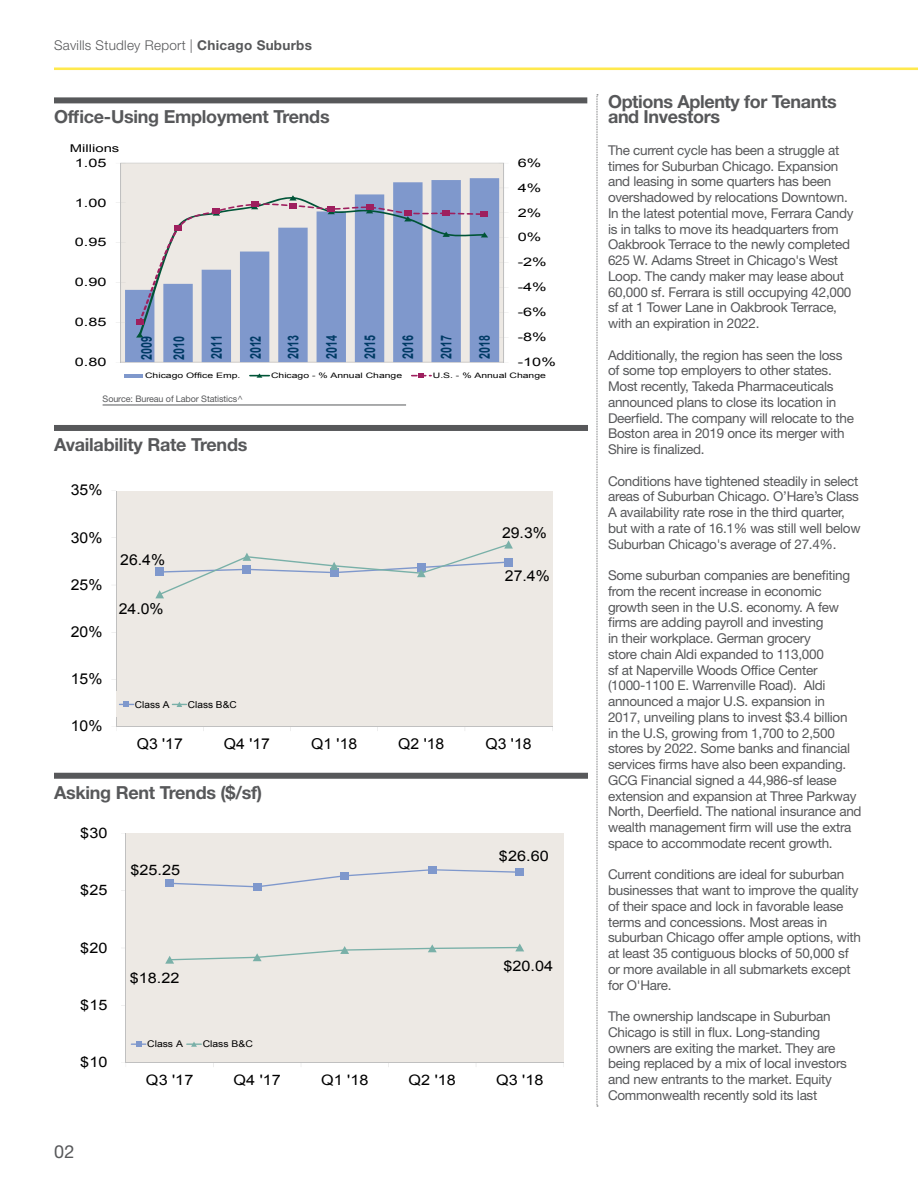
<style>
.page{position:relative;width:918px;height:1188px;background:#fff}
.page>*{position:absolute;margin:0;border:0;box-sizing:border-box;transform-origin:0 0}
.H_GraphHeader{font:700 18px "Helvetica Neue LT Std";letter-spacing:-.015em;color:#57585a}
.H_Body{font:700 18px/15.8px "Helvetica Neue LT Std";letter-spacing:-.02em;color:#57585a}
.t1{font:18px "Helvetica Neue LT Std";color:#57585a}
.t2{font:15px "Arial";color:#000;scale:1.06 1}
.t3{font:700 14.85px/32.4px "Arial";color:#003a65;scale:.72 1}
.t4{font:14.4px "Arial";color:#000;scale:1.12 1}
.H_Body-2{font:13.5px/15.8px "Helvetica Neue LT Std";letter-spacing:-.02em;color:#57585a}
.t5{font:300 13.5px "Helvetica Neue LT Std";letter-spacing:.02em;color:#57585a}
.t6{font:11.7px "Arial";color:#000;scale:1.39 1}
.t7{font:10.65px "Arial";color:#000;scale:1.39 1}
.t8{font:9.6px "Arial";color:#000;scale:1.06 1}
.t9{font:9.3px "Arial";color:#000;scale:1.12 1}
.H_GraphSource{font:9px "Helvetica Neue LT Std";letter-spacing:-.01em;color:#57585a}
.t10{font:7.5px "Arial";color:#000;scale:1.39 1}
.s1{font-weight:700}
</style>
<div class="page">
<hr style="left:54px;top:67px;width:864px;height:3px;background:#ffe94d">
<svg style="left:597px;top:94px;width:1px;height:1013px"></svg>
<hr style="left:103px;top:405px;width:303px;height:1px;background:#57585a">
<svg style="left:120px;top:163px;width:384px;height:199px;background:#e9e5e1"></svg>
<svg style="left:125px;top:178px;width:374px;height:184px;background:#aebad6"></svg>
<hr style="left:504px;top:163px;width:1px;height:199px;background:#c0c0c0">
<hr style="left:121px;top:163px;width:1px;height:199px;background:#c0c0c0">
<svg style="left:139px;top:324px;width:347px;height:12px;background:#98aad0"></svg>
<svg style="left:136px;top:332px;width:7px;height:6px"></svg>
<svg style="left:136px;top:195px;width:352px;height:129px;background:#a8b3d0"></svg>
<hr style="left:124px;top:374px;width:19px;height:4px;background:#7f98cc">
<svg style="left:249px;top:373px;width:21px;height:5px"></svg>
<svg style="left:411px;top:373px;width:21px;height:5px"></svg>
<div style="left:54px;top:97px;width:533px;height:6px;background:#57585a"></div>
<div style="left:126px;top:833px;width:438px;height:230px;background:#ede9e4"></div>
<hr style="left:126px;top:833px;width:1px;height:230px;background:#c0c0c0">
<hr style="left:126px;top:1063px;width:438px;height:1px;background:#c0c0c0">
<svg style="left:174px;top:869px;width:341px;height:18px"></svg>
<div style="left:515px;top:868px;width:9px;height:8px;background:#7f98cc"></div>
<div style="left:428px;top:866px;width:9px;height:8px;background:#7f98cc"></div>
<div style="left:340px;top:872px;width:9px;height:8px;background:#7f98cc"></div>
<div style="left:253px;top:883px;width:9px;height:8px;background:#7f98cc"></div>
<div style="left:165px;top:879px;width:9px;height:8px;background:#7f98cc"></div>
<svg style="left:165px;top:944px;width:359px;height:20px"></svg>
<svg style="left:131px;top:1042px;width:15px;height:5px"></svg>
<svg style="left:186px;top:1042px;width:16px;height:5px"></svg>
<div style="left:54px;top:773px;width:534px;height:6px;background:#57585a"></div>
<div style="left:116px;top:491px;width:436px;height:236px;background:#ede9e4"></div>
<hr style="left:116px;top:491px;width:1px;height:236px;background:#c0c0c0">
<hr style="left:116px;top:726px;width:436px;height:1px;background:#c0c0c0">
<svg style="left:155px;top:540px;width:358px;height:58px"></svg>
<div style="left:116px;top:692px;width:121px;height:25px;background:#ede9e4"></div>
<svg style="left:119px;top:702px;width:15px;height:5px"></svg>
<svg style="left:172px;top:702px;width:15px;height:5px"></svg>
<div style="left:54px;top:425px;width:534px;height:6px;background:#57585a"></div>
<p class="t5" style="left:54px;top:37px;width:260px">Savills Studley Report | <span class="s1">Chicago Suburbs</span></p>
<p class="H_GraphHeader" style="left:54px;top:106px;width:277px">Office-Using Employment Trends</p>
<p class="t7" style="left:70px;top:142px;width:37px">Millions</p>
<p class="t6" style="left:75px;top:155px;width:24px">1.05</p>
<p class="t6" style="left:75px;top:195px;width:24px">1.00</p>
<p class="t6" style="left:75px;top:235px;width:24px">0.95</p>
<p class="t6" style="left:75px;top:274px;width:24px">0.90</p>
<p class="t6" style="left:75px;top:314px;width:24px">0.85</p>
<p class="t6" style="left:75px;top:354px;width:24px">0.80</p>
<p class="t6" style="left:518px;top:155px;width:18px">6%</p>
<p class="t6" style="left:518px;top:180px;width:18px">4%</p>
<p class="t6" style="left:518px;top:205px;width:18px">2%</p>
<p class="t6" style="left:518px;top:230px;width:18px">0%</p>
<p class="t6" style="left:518px;top:255px;width:22px">-2%</p>
<p class="t6" style="left:518px;top:279px;width:22px">-4%</p>
<p class="t3" style="left:131px;top:360px;width:35px;rotate:-90deg">2009<br>2010</p>
<p class="t3" style="left:201px;top:359px;width:34px;rotate:-90deg">2011</p>
<p class="t3" style="left:240px;top:359px;width:35px;rotate:-90deg">2012</p>
<p class="t3" style="left:277px;top:359px;width:35px;rotate:-90deg">2013</p>
<p class="t3" style="left:316px;top:359px;width:35px;rotate:-90deg">2014</p>
<p class="t3" style="left:354px;top:359px;width:35px;rotate:-90deg">2015</p>
<p class="t3" style="left:392px;top:359px;width:35px;rotate:-90deg">2016</p>
<p class="t3" style="left:431px;top:359px;width:35px;rotate:-90deg">2017</p>
<p class="t3" style="left:469px;top:359px;width:35px;rotate:-90deg">2018</p>
<p class="t6" style="left:518px;top:304px;width:22px">-6%</p>
<p class="t6" style="left:518px;top:329px;width:22px">-8%</p>
<p class="t6" style="left:518px;top:354px;width:29px">-10%</p>
<p class="t10" style="left:145px;top:371px;width:70px">Chicago Office Emp.</p>
<p class="t10" style="left:271px;top:371px;width:96px">Chicago - % Annual Change</p>
<p class="t10" style="left:433px;top:371px;width:83px">U.S. - % Annual Change</p>
<p class="H_GraphSource" style="left:103px;top:393px;width:142px">Source: Bureau of Labor Statistics^</p>
<p class="H_GraphHeader" style="left:54px;top:433px;width:195px">Availability Rate Trends</p>
<p class="t2" style="left:71px;top:480px;width:31px">35%</p>
<p class="t2" style="left:71px;top:528px;width:31px">30%</p>
<p class="t2" style="left:71px;top:575px;width:31px">25%</p>
<p class="t2" style="left:71px;top:622px;width:31px">20%</p>
<p class="t2" style="left:71px;top:669px;width:31px">15%</p>
<p class="t2" style="left:71px;top:716px;width:31px">10%</p>
<p class="t2" style="left:120px;top:550px;width:44px">26.4%</p>
<p class="t2" style="left:119px;top:599px;width:44px">24.0%</p>
<p class="t8" style="left:135px;top:698px;width:34px">Class A</p>
<p class="t8" style="left:188px;top:698px;width:48px">Class B&amp;C</p>
<p class="t2" style="left:502px;top:523px;width:44px">29.3%</p>
<p class="t2" style="left:505px;top:566px;width:44px">27.4%</p>
<p class="t2" style="left:137px;top:734px;width:45px">Q3 '17</p>
<p class="t2" style="left:224px;top:734px;width:45px">Q4 '17</p>
<p class="t2" style="left:311px;top:734px;width:45px">Q1 '18</p>
<p class="t2" style="left:398px;top:734px;width:45px">Q2 '18</p>
<p class="t2" style="left:485px;top:734px;width:45px">Q3 '18</p>
<p class="H_GraphHeader" style="left:54px;top:781px;width:210px">Asking Rent Trends ($/sf)</p>
<p class="t4" style="left:80px;top:823px;width:26px">$30</p>
<p class="t4" style="left:80px;top:881px;width:26px">$25</p>
<p class="t4" style="left:80px;top:938px;width:26px">$20</p>
<p class="t4" style="left:80px;top:996px;width:26px">$15</p>
<p class="t4" style="left:80px;top:1053px;width:26px">$10</p>
<p class="t4" style="left:130px;top:860px;width:46px">$25.25</p>
<p class="t4" style="left:130px;top:968px;width:46px">$18.22</p>
<p class="t9" style="left:147px;top:1038px;width:33px">Class A</p>
<p class="t9" style="left:203px;top:1038px;width:46px">Class B&amp;C</p>
<p class="t4" style="left:499px;top:847px;width:46px">$26.60</p>
<p class="t4" style="left:503px;top:956px;width:46px">$20.04</p>
<p class="t4" style="left:146px;top:1070px;width:44px">Q3 '17</p>
<p class="t4" style="left:234px;top:1070px;width:44px">Q4 '17</p>
<p class="t4" style="left:321px;top:1070px;width:44px">Q1 '18</p>
<p class="t4" style="left:409px;top:1070px;width:44px">Q2 '18</p>
<p class="t4" style="left:496px;top:1070px;width:44px">Q3 '18</p>
<p class="t1" style="left:54px;top:1141px;width:22px">02</p>
<p class="H_Body" style="left:608px;top:93px;width:230px">Options Aplenty for Tenants and Investors</p>
<p class="H_Body-2" style="left:608px;top:142px;width:247px">The current cycle has been a struggle at times for Suburban Chicago. Expansion and leasing in some quarters has been overshadowed by relocations Downtown.<br>In the latest potential move, Ferrara Candy is in talks to move its headquarters from Oakbrook Terrace to the newly completed 625 W. Adams Street in Chicago's West Loop. The candy maker may lease about 60,000 sf. Ferrara is still occupying 42,000 sf at 1 Tower Lane in Oakbrook Terrace, with an expiration in 2022.</p>
<p class="H_Body-2" style="left:608px;top:347px;width:247px">Additionally, the region has seen the loss of some top employers to other states.<br>Most recently, Takeda Pharmaceuticals announced plans to close its location in Deerfield. The company will relocate to the Boston area in 2019 once its merger with Shire is finalized.</p>
<p class="H_Body-2" style="left:608px;top:473px;width:254px">Conditions have tightened steadily in select areas of Suburban Chicago. O’Hare’s Class A availability rate rose in the third quarter, but with a rate of 16.1% was still well below Suburban Chicago's average of 27.4%.</p>
<p class="H_Body-2" style="left:608px;top:567px;width:255px">Some suburban companies are benefiting from the recent increase in economic growth seen in the U.S. economy. A few firms are adding payroll and investing<br>in their workplace. German grocery<br>store chain Aldi expanded to 113,000<br>sf at Naperville Woods Office Center (1000-1100 E. Warrenville Road). Aldi announced a major U.S. expansion in<br>2017, unveiling plans to invest $3.4 billion<br>in the U.S, growing from 1,700 to 2,500 stores by 2022. Some banks and financial services firms have also been expanding.<br>GCG Financial signed a 44,986-sf lease extension and expansion at Three Parkway North, Deerfield. The national insurance and wealth management firm will use the extra space to accommodate recent growth.</p>
<p class="H_Body-2" style="left:608px;top:866px;width:254px">Current conditions are ideal for suburban businesses that want to improve the quality of their space and lock in favorable lease terms and concessions. Most areas in suburban Chicago offer ample options, with at least 35 contiguous blocks of 50,000 sf or more available in all submarkets except for O'Hare.</p>
<p class="H_Body-2" style="left:608px;top:1008px;width:240px">The ownership landscape in Suburban Chicago is still in flux. Long-standing owners are exiting the market. They are being replaced by a mix of local investors and new entrants to the market. Equity Commonwealth recently sold its last</p>
</div>
